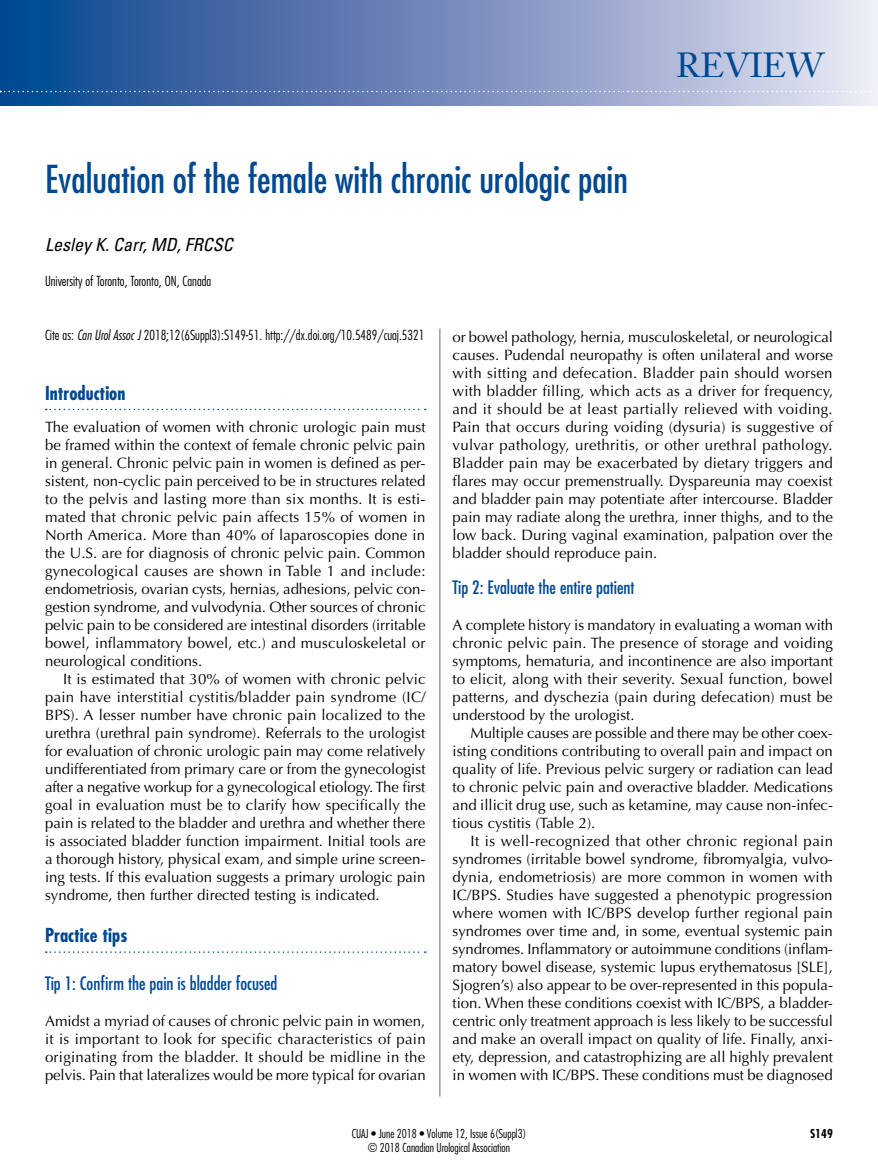
<style>
.page{position:relative;width:878px;height:1175px;background:#fff}
.page>*{position:absolute;margin:0;border:0;box-sizing:border-box;transform-origin:0 0}
.t1{font:condensed 37.5px "Futura";color:#004990}
.t2{font:34.5px "Janson Text";color:#004990}
.t3{font:700 condensed 18.75px "Futura";color:#004990}
.t4{font:condensed 18px "Futura";color:#004990}
.t5{font:italic condensed 18px "Univers";color:#000}
.t6{font:15px/18px "Optima";color:#000;text-align:justify}
.t7{font:300 condensed 13.5px "Futura";color:#000}
.t8{font:300 condensed 12px/14.4px "Futura";color:#000;text-align:center}
.t9{font:700 condensed 12px "Futura";color:#000}
.s1{font-style:italic}
</style>
<div class="page">
<div style="left:0;top:0;width:878px;height:105px;background:linear-gradient(to right,#033d8a,#e9e1f1)"></div>
<hr style="left:439px;top:328px;width:1px;height:768px;background:#000">
<svg style="left:0;top:91px;width:878px;height:1px"></svg>
<svg style="left:46px;top:409px;width:379px;height:1px"></svg>
<svg style="left:46px;top:951px;width:379px;height:1px"></svg>
<h1 class="t1" style="left:45px;top:155px;width:584px">Evaluation of the female with chronic urologic pain</h1>
<p class="t5" style="left:45px;top:233px;width:189px">Lesley K. Carr, MD, FRCSC</p>
<p class="t7" style="left:45px;top:272px;width:168px">University of Toronto, Toronto, ON, Canada</p>
<h2 class="t2" style="left:676px;top:43px;width:149px">REVIEW</h2>
<p class="t7" style="left:45px;top:326px;width:381px">Cite as: <span class="s1">Can Urol Assoc J</span> 2018;12(6Suppl3):S149-51. http://dx.doi.org/10.5489/cuaj.5321</p>
<p class="t3" style="left:45px;top:381px;width:82px">Introduction</p>
<p class="t6" style="left:45px;top:418px;width:382px">The evaluation of women with chronic urologic pain must be framed within the context of female chronic pelvic pain in general. Chronic pelvic pain in women is defined as per&shy;sistent, non-cyclic pain perceived to be in structures related to the pelvis and lasting more than six months. It is esti&shy;mated that chronic pelvic pain affects 15% of women in North America. More than 40% of laparoscopies done in the U.S. are for diagnosis of chronic pelvic pain. Common gynecological causes are shown in Table 1 and include: endometriosis, ovarian cysts, hernias, adhesions, pelvic con&shy;gestion syndrome, and vulvodynia. Other sources of chronic pelvic pain to be considered are intestinal disorders (irritable bowel, inflammatory bowel, etc.) and musculoskeletal or neurological conditions.</p>
<p class="t6" style="left:45px;top:670px;width:382px;text-indent:18px">It is estimated that 30% of women with chronic pelvic pain have interstitial cystitis/bladder pain syndrome (IC/ BPS). A lesser number have chronic pain localized to the urethra (urethral pain syndrome). Referrals to the urologist for evaluation of chronic urologic pain may come relatively undifferentiated from primary care or from the gynecologist after a negative workup for a gynecological etiology. The first goal in evaluation must be to clarify how specifically the pain is related to the bladder and urethra and whether there is associated bladder function impairment. Initial tools are a thorough history, physical exam, and simple urine screen&shy;ing tests. If this evaluation suggests a primary urologic pain syndrome, then further directed testing is indicated.</p>
<p class="t3" style="left:45px;top:923px;width:84px">Practice tips</p>
<p class="t4" style="left:45px;top:972px;width:234px">Tip 1: Confirm the pain is bladder focused</p>
<p class="t6" style="left:45px;top:1012px;width:382px">Amidst a myriad of causes of chronic pelvic pain in women, it is important to look for specific characteristics of pain originating from the bladder. It should be midline in the pelvis. Pain that lateralizes would be more typical for ovarian</p>
<p class="t6" style="left:452px;top:328px;width:382px">or bowel pathology, hernia, musculoskeletal, or neurological causes. Pudendal neuropathy is often unilateral and worse with sitting and defecation. Bladder pain should worsen with bladder filling, which acts as a driver for frequency, and it should be at least partially relieved with voiding.<br>Pain that occurs during voiding (dysuria) is suggestive of vulvar pathology, urethritis, or other urethral pathology.<br>Bladder pain may be exacerbated by dietary triggers and flares may occur premenstrually. Dyspareunia may coexist and bladder pain may potentiate after intercourse. Bladder pain may radiate along the urethra, inner thighs, and to the low back. During vaginal examination, palpation over the bladder should reproduce pain.</p>
<p class="t4" style="left:452px;top:576px;width:184px">Tip 2: Evaluate the entire patient</p>
<p class="t6" style="left:452px;top:616px;width:382px">A complete history is mandatory in evaluating a woman with chronic pelvic pain. The presence of storage and voiding symptoms, hematuria, and incontinence are also important to elicit, along with their severity. Sexual function, bowel patterns, and dyschezia (pain during defecation) must be understood by the urologist.</p>
<p class="t6" style="left:452px;top:724px;width:382px;text-indent:18px">Multiple causes are possible and there may be other coex&shy;isting conditions contributing to overall pain and impact on quality of life. Previous pelvic surgery or radiation can lead to chronic pelvic pain and overactive bladder. Medications and illicit drug use, such as ketamine, may cause non-infec&shy;tious cystitis (Table 2).</p>
<p class="t6" style="left:452px;top:832px;width:382px;text-indent:18px">It is well-recognized that other chronic regional pain syndromes (irritable bowel syndrome, fibromyalgia, vulvo&shy;dynia, endometriosis) are more common in women with IC/BPS. Studies have suggested a phenotypic progression where women with IC/BPS develop further regional pain syndromes over time and, in some, eventual systemic pain syndromes. Inflammatory or autoimmune conditions (inflam&shy;matory bowel disease, systemic lupus erythematosus [SLE], Sjogren’s) also appear to be over-represented in this popula&shy;tion. When these conditions coexist with IC/BPS, a bladder&shy;centric only treatment approach is less likely to be successful and make an overall impact on quality of life. Finally, anxi&shy;ety, depression, and catastrophizing are all highly prevalent in women with IC/BPS. These conditions must be diagnosed</p>
<p class="t8" style="left:351px;top:1125px;width:176px">CUAJ • June 2018 • Volume 12, Issue 6(Suppl3) © 2018 Canadian Urological Association</p>
<p class="t9" style="left:810px;top:1125px;width:24px">S149</p>
</div>
